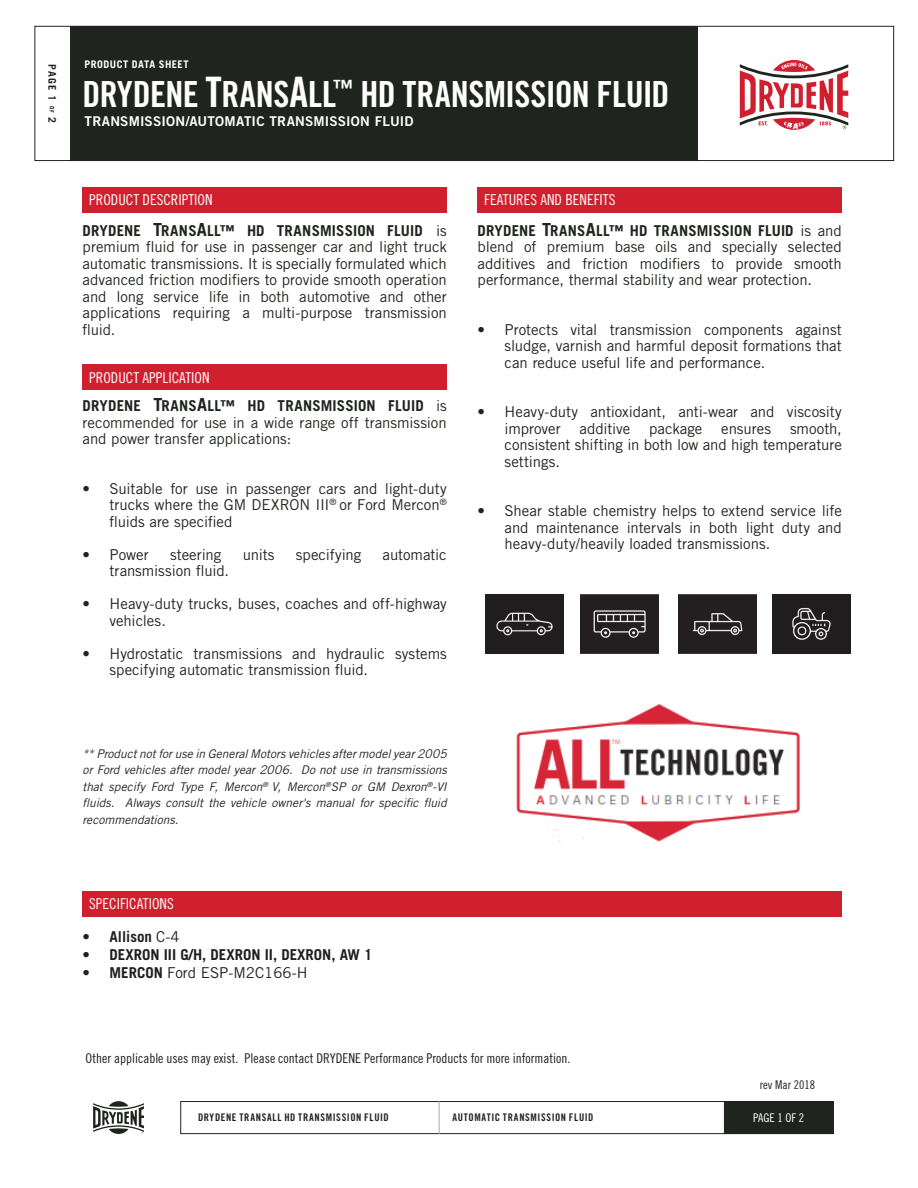
<style>
.page{position:relative;width:918px;height:1188px;background:#fff}
.page>*{position:absolute;margin:0;border:0;box-sizing:border-box;transform-origin:0 0}
.t1{font:36px "Trade Gothic LT Std Bd Cn 20";letter-spacing:-.01em;color:#fff}
.t2{font:15px/16.5px "Trade Gothic LT Std";letter-spacing:-.005em;color:#1f251e;text-align:justify}
.t3{font:15px "Trade Gothic LT Std Cn 18";color:#fff}
.t4{font:700 15px "Trade Gothic LT Std";color:#231f20}
.t5{font:15px "Trade Gothic LT Std";color:#231f20}
.t6{font:13.5px "Trade Gothic LT Std Cn 18";color:#231f20}
.t7{font:13.5px "Trade Gothic LT Std Bd 2";letter-spacing:.015em;color:#fff}
.t8{font:italic 12px/16.5px "Trade Gothic LT Std";color:#1f251e;text-align:justify}
.t9{font:12px "Trade Gothic LT Std Cn 18";color:#231f20}
.t10{font:12px "Trade Gothic LT Std Cn 18";color:#fff}
.t11{font:10.5px "Trade Gothic LT Std Bd Cn 20";letter-spacing:.065em;color:#1f251e}
.t12{font:700 10.5px "Trade Gothic LT Std";letter-spacing:.045em;color:#fff}
.t13{font:700 10.5px "Trade Gothic LT Std";color:#1f251e}
.s1{font-size:6px}
.s2{font-size:42px}
.s3{font-weight:700}
.s4{font-weight:700;font-size:18px}
.s5{font-weight:400}
</style>
<div class="page">
<div style="left:180px;top:1101px;width:654px;height:33px;border:1px solid #1f251e"></div>
<hr style="left:439px;top:1101px;width:1px;height:33px;background:#a4aaad">
<svg style="left:93px;top:1101px;width:51px;height:33px"></svg>
<div style="left:35px;top:26px;width:859px;height:135px;background:#fff;border:1px solid #1f251e"></div>
<svg style="left:740px;top:60px;width:108px;height:70px"></svg>
<div style="left:70px;top:26px;width:628px;height:135px;background:#1f251e"></div>
<div style="left:724px;top:1101px;width:110px;height:33px;background:#1f251e"></div>
<div style="left:83px;top:187px;width:364px;height:26px;background:#d0202f"></div>
<div style="left:478px;top:187px;width:364px;height:26px;background:#d0202f"></div>
<div style="left:83px;top:364px;width:364px;height:26px;background:#d0202f"></div>
<div style="left:83px;top:891px;width:759px;height:26px;background:#d0202f"></div>
<img style="left:486px;top:594px;width:78px;height:59px">
<img style="left:772px;top:594px;width:78px;height:59px">
<img style="left:580px;top:594px;width:79px;height:60px">
<img style="left:678px;top:594px;width:78px;height:60px">
<img style="left:516px;top:704px;width:284px;height:138px">
<p class="t13" style="left:59px;top:64px;width:61px;rotate:90deg">PAGE 1 <span class="s1">OF</span> 2</p>
<p class="t12" style="left:85px;top:57px;width:106px">PRODUCT DATA SHEET</p>
<h1 class="t1" style="left:83px;top:72px;width:588px">DRYDENE <span class="s2">T</span>RANS<span class="s2">A</span>LL<sup>™</sup> HD TRANSMISSION FLUID</h1>
<p class="t7" style="left:85px;top:113px;width:330px">TRANSMISSION/AUTOMATIC TRANSMISSION FLUID</p>
<p class="t3" style="left:89px;top:191px;width:125px">PRODUCT DESCRIPTION</p>
<p class="t3" style="left:484px;top:191px;width:133px">FEATURES AND BENEFITS</p>
<p class="t2" style="left:83px;top:222px;width:366px"><span class="s3">DRYDENE</span> <span class="s4">T</span><span class="s3">RANS</span><span class="s4">A</span><span class="s3">LL™ HD TRANSMISSION FLUID</span> is premium fluid for use in passenger car and light truck automatic transmissions. It is specially formulated which advanced friction modifiers to provide smooth operation and long service life in both automotive and other applications requiring a multi-purpose transmission fluid.</p>
<p class="t2" style="left:478px;top:222px;width:366px"><span class="s3">DRYDENE</span> <span class="s4">T</span><span class="s3">RANS</span><span class="s4">A</span><span class="s3">LL™ HD TRANSMISSION FLUID</span> is and blend of premium base oils and specially selected additives and friction modifiers to provide smooth performance, thermal stability and wear protection.</p>
<p class="t2" style="left:505px;top:321px;width:339px;text-indent:-27px">• Protects vital transmission components against sludge, varnish and harmful deposit formations that can reduce useful life and performance.</p>
<p class="t2" style="left:505px;top:403px;width:339px;text-indent:-27px">• Heavy-duty antioxidant, anti-wear and viscosity improver</p>
<p class="t3" style="left:89px;top:368px;width:122px">PRODUCT APPLICATION</p>
<p class="t2" style="left:83px;top:397px;width:366px"><span class="s3">DRYDENE</span> <span class="s4">T</span><span class="s3">RANS</span><span class="s4">A</span><span class="s3">LL™ HD TRANSMISSION FLUID</span> is recommended for use in a wide range off transmission and power transfer applications:</p>
<p class="t2" style="left:110px;top:480px;width:339px;text-indent:-27px">• Suitable for use in passenger cars and light-duty trucks where the GM DEXRON III<sup>®</sup> or Ford Mercon<sup>® </sup>fluids are specified</p>
<p class="t2" style="left:83px;top:546px;width:68px">• Power</p>
<p class="t2" style="left:170px;top:546px;width:53px">steering</p>
<p class="t2" style="left:243px;top:546px;width:33px">units</p>
<p class="t2" style="left:296px;top:546px;width:67px">specifying</p>
<p class="t2" style="left:383px;top:546px;width:66px">automatic</p>
<p class="t2" style="left:110px;top:562px;width:121px">transmission fluid.</p>
<p class="t2" style="left:110px;top:595px;width:339px;text-indent:-27px">• Heavy-duty trucks, buses, coaches and off-highway vehicles.</p>
<p class="t2" style="left:110px;top:645px;width:339px;text-indent:-27px">• Hydrostatic transmissions and hydraulic systems specifying automatic transmission fluid.</p>
<p class="t2" style="left:580px;top:420px;width:52px">additive</p>
<p class="t2" style="left:649px;top:420px;width:55px">package</p>
<p class="t2" style="left:721px;top:420px;width:51px">ensures</p>
<p class="t2" style="left:505px;top:420px;width:339px;text-indent:285px">smooth, consistent shifting in both low and high temperature settings.</p>
<p class="t2" style="left:505px;top:502px;width:339px;text-indent:-27px">• Shear stable chemistry helps to extend service life and maintenance intervals in both light duty and heavy-duty/heavily loaded transmissions.</p>
<p class="t8" style="left:83px;top:745px;width:366px">** Product not for use in General Motors vehicles after model year 2005 or Ford vehicles after model year 2006. Do not use in transmissions that specify Ford Type F, Mercon<sup>®</sup> V, Mercon<sup>®</sup>SP or GM Dexron<sup>®</sup>-VI fluids. Always consult the vehicle owner's manual for specific fluid recommendations.</p>
<p class="t3" style="left:89px;top:895px;width:86px">SPECIFICATIONS</p>
<p class="t4" style="left:83px;top:928px;width:99px">• Allison <span class="s5">C-4</span></p>
<p class="t4" style="left:83px;top:946px;width:291px">• DEXRON III G/H, DEXRON II, DEXRON, AW 1</p>
<p class="t5" style="left:83px;top:964px;width:226px"><span class="s3">• MERCON</span> Ford ESP-M2C166-H</p>
<p class="t6" style="left:86px;top:1050px;width:486px">Other applicable uses may exist. Please contact DRYDENE Performance Products for more information.</p>
<p class="t9" style="left:760px;top:1077px;width:57px">rev Mar 2018</p>
<p class="t10" style="left:753px;top:1111px;width:53px">PAGE 1 OF 2</p>
<p class="t11" style="left:198px;top:1111px;width:192px">DRYDENE TRANSALL HD TRANSMISSION FLUID</p>
<p class="t12" style="left:759px;top:1111px;width:61px">PAGE 1 OF 3</p>
<p class="t11" style="left:453px;top:1111px;width:142px">AUTOMATIC TRANSMISSION FLUID</p>
</div>
